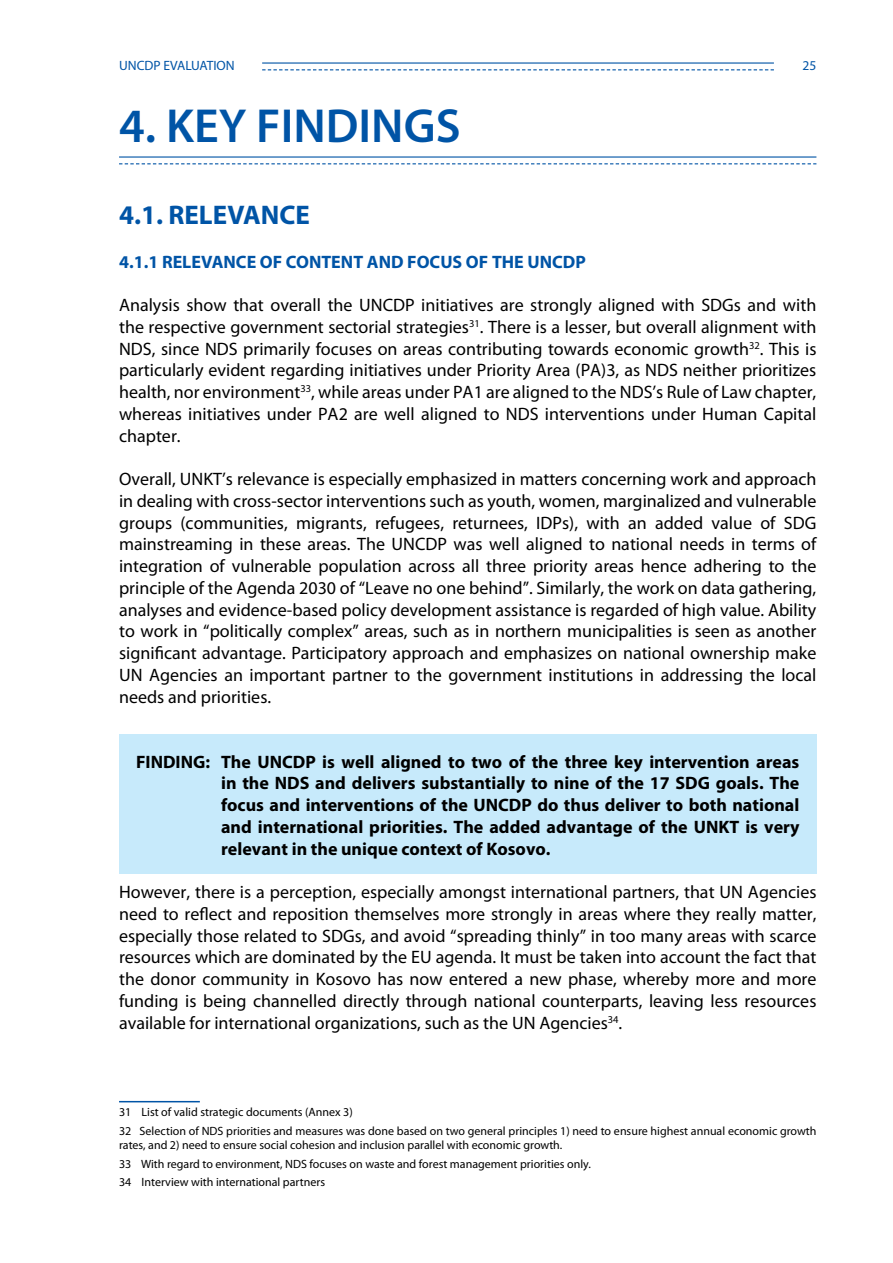
<style>
.page{position:relative;width:893px;height:1263px;background:#fff}
.page>*{position:absolute;margin:0;border:0;box-sizing:border-box;transform-origin:0 0}
.t1{font:600 48px "Myriad Pro";color:#0054a6}
.t2{font:700 27px "Myriad Pro";color:#0054a6}
.t3{font:18px/21.8px "Myriad Pro";color:#000;text-align:justify}
.t4{font:700 18px/21.8px "Myriad Pro";color:#000;text-align:justify}
.t5{font:700 18px "Myriad Pro";color:#0054a6}
.t6{font:13.5px "Myriad Pro";color:#0054a6}
.t7{font:12px/18.6px "Myriad Pro";color:#000}
</style>
<div class="page">
<hr style="left:262px;top:62px;width:512px;height:2px;background:#0054a6">
<svg style="left:262px;top:69px;width:512px;height:1px"></svg>
<div style="left:119px;top:734px;width:697px;height:139px;background:#c7eafb"></div>
<hr style="left:119px;top:1101px;width:81px;height:1px;background:#0054a6">
<hr style="left:119px;top:156px;width:697px;height:2px;background:#0054a6">
<svg style="left:119px;top:163px;width:697px;height:1px"></svg>
<p class="t6" style="left:119px;top:58px;width:117px">UNCDP EVALUATION</p>
<p class="t6" style="left:803px;top:58px;width:15px">25</p>
<h1 class="t1" style="left:119px;top:96px;width:343px">4. KEY FINDINGS</h1>
<h2 class="t2" style="left:119px;top:197px;width:192px">4.1. RELEVANCE</h2>
<p class="t5" style="left:119px;top:250px;width:468px">4.1.1 RELEVANCE OF CONTENT AND FOCUS OF THE UNCDP</p>
<p class="t3" style="left:119px;top:294px;width:699px">Analysis show that overall the UNCDP initiatives are strongly aligned with SDGs and with the respective government sectorial strategies<sup>31</sup>. There is a lesser, but overall alignment with NDS, since NDS primarily focuses on areas contributing towards economic growth<sup>32</sup>. This is particularly evident regarding initiatives under Priority Area (PA)3, as NDS neither prioritizes health, nor environment<sup>33</sup>, while areas under PA1 are aligned to the NDS’s Rule of Law chapter, whereas initiatives under PA2 are well aligned to NDS interventions under Human Capital chapter.</p>
<p class="t3" style="left:119px;top:468px;width:699px">Overall, UNKT’s relevance is especially emphasized in matters concerning work and approach in dealing with cross-sector interventions such as youth, women, marginalized and vulnerable groups (communities, migrants, refugees, returnees, IDPs), with an added value of SDG mainstreaming in these areas. The UNCDP was well aligned to national needs in terms of integration of vulnerable population across all three priority areas hence adhering to the principle of the Agenda 2030 of “Leave no one behind”. Similarly, the work on data gathering, analyses and evidence-based policy development assistance is regarded of high value. Ability to work in “politically complex” areas, such as in northern municipalities is seen as another significant advantage. Participatory approach and emphasizes on national ownership make UN Agencies an important partner to the government institutions in addressing the local needs and priorities.</p>
<p class="t4" style="left:221px;top:750px;width:580px;text-indent:-85px">FINDING: The UNCDP is well aligned to two of the three key intervention areas in the NDS and delivers substantially to nine of the 17 SDG goals. The focus and interventions of the UNCDP do thus deliver to both national and international priorities. The added advantage of the UNKT is very relevant in the unique context of Kosovo.</p>
<p class="t3" style="left:119px;top:881px;width:699px">However, there is a perception, especially amongst international partners, that UN Agencies need to reflect and reposition themselves more strongly in areas where they really matter, especially those related to SDGs, and avoid “spreading thinly” in too many areas with scarce resources which are dominated by the EU agenda. It must be taken into account the fact that the donor community in Kosovo has now entered a new phase, whereby more and more funding is being channelled directly through national counterparts, leaving less resources available for international organizations, such as the UN Agencies<sup>34</sup>.</p>
<p class="t7" style="left:119px;top:1102px;width:699px">31 List of valid strategic documents (Annex 3)<br>32 Selection of NDS priorities and measures was done based on two general principles 1) need to ensure highest annual economic growth</p>
<p class="t7" style="left:119px;top:1135px;width:473px">rates, and 2) need to ensure social cohesion and inclusion parallel with economic growth.<br>33 With regard to environment, NDS focuses on waste and forest management priorities only.<br>34 Interview with international partners</p>
</div>
